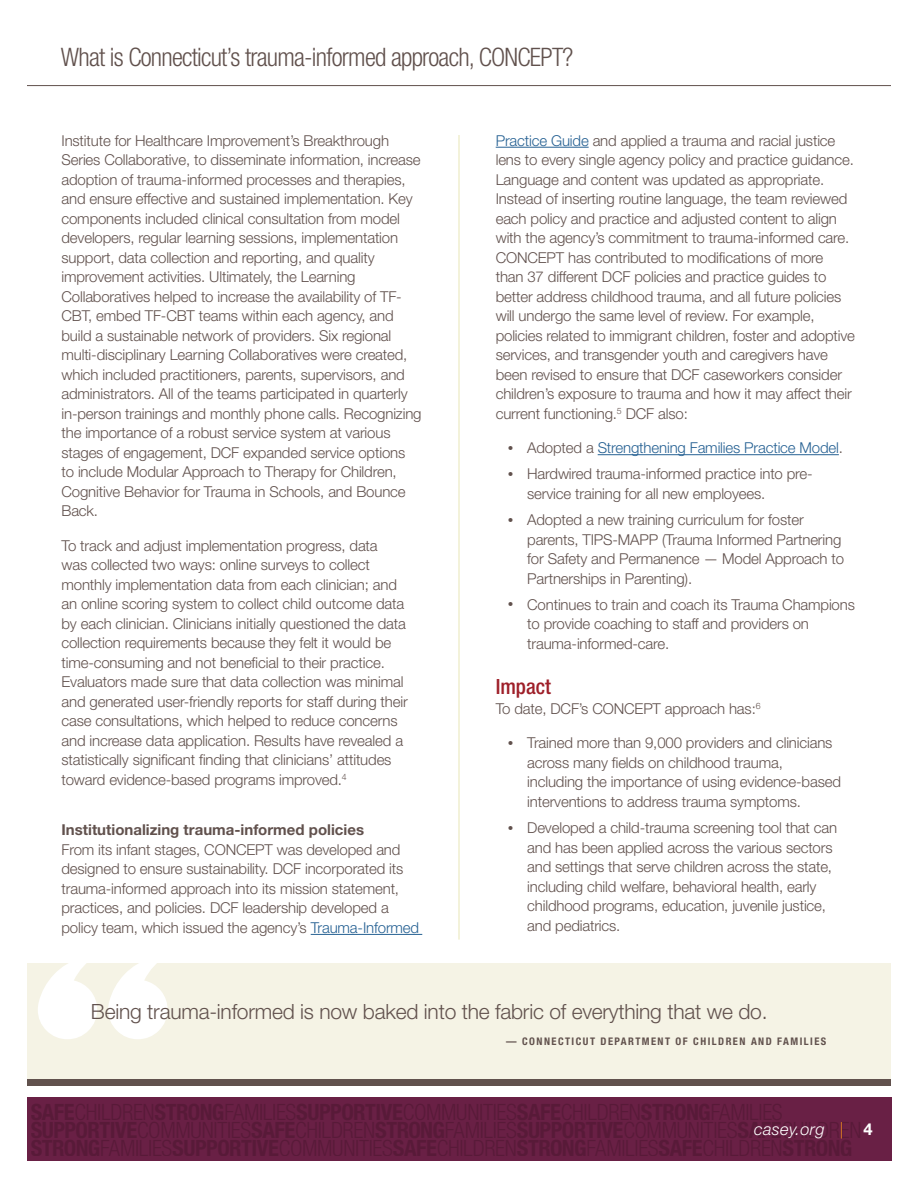
<style>
.page{position:relative;width:918px;height:1188px;background:#fff}
.page>*{position:absolute;margin:0;border:0;box-sizing:border-box;transform-origin:0 0}
.t1{font:300 condensed 25.5px "Helvetica Neue LT Std";letter-spacing:-.03em;color:#61514d}
.box_body{font:300 21px "Helvetica Neue LT Std";letter-spacing:-.01em;color:#61514d}
.Head_2{font:500 condensed 21px "Helvetica Neue LT Std";color:#9e1f29}
.t2{font:italic 300 16.5px "Helvetica Neue LT Std";letter-spacing:.02em;color:#fff}
.body{font:300 15px/19.5px "Helvetica Neue LT Std";letter-spacing:-.01em;color:#61514d}
.t3{font:300 15px "Helvetica Neue LT Std";letter-spacing:-.01em;color:#266193}
.Head_3{font:700 15px "Helvetica Neue LT Std";color:#61514d}
.body-2{font:700 condensed 10.5px "Helvetica Neue LT Std";letter-spacing:.14em;color:#61514d}
.s1{color:#266193}
.s2{font-size:11.25px;color:#61514d}
.s3{color:#61514d}
.s4{font-size:11.25px}
.s5{font-style:normal;color:#f18a21}
.s6{font-weight:700;font-style:normal}
</style>
<div class="page">
<div style="left:27px;top:1098px;width:864px;height:63px;background:#692045"></div>
<div style="left:27px;top:1079px;width:864px;height:7px;background:#61514d"></div>
<hr style="left:27px;top:85px;width:864px;height:1px;background:#61514d">
<hr style="left:459px;top:135px;width:1px;height:805px;background:#e9e7b7">
<hr style="left:311px;top:934px;width:111px;height:1px;background:#266193">
<hr style="left:496px;top:147px;width:93px;height:1px;background:#266193">
<hr style="left:598px;top:454px;width:241px;height:1px;background:#266193">
<div style="left:27px;top:963px;width:863px;height:116px;background:#f5f3e5"></div>
<svg style="left:38px;top:963px;width:130px;height:76px"></svg>
<h1 class="t1" style="left:61px;top:42px;width:514px">What is Connecticut’s trauma-informed approach, CONCEPT?</h1>
<p class="body" style="left:62px;top:130px;width:362px">Institute for Healthcare Improvement’s Breakthrough Series Collaborative, to disseminate information, increase adoption of trauma-informed processes and therapies, and ensure effective and sustained implementation. Key components included clinical consultation from model developers, regular learning sessions, implementation support, data collection and reporting, and quality improvement activities. Ultimately, the Learning Collaboratives helped to increase the availability of TF-CBT, embed TF-CBT teams within each agency, and build a sustainable network of providers. Six regional multi-disciplinary Learning Collaboratives were created, which included practitioners, parents, supervisors, and administrators. All of the teams participated in quarterly in-person trainings and monthly phone calls. Recognizing the importance of a robust service system at various stages of engagement, DCF expanded service options to include Modular Approach to Therapy for Children, Cognitive Behavior for Trauma in Schools, and Bounce Back.</p>
<p class="body" style="left:62px;top:535px;width:348px">To track and adjust implementation progress, data<br>was collected two ways: online surveys to collect monthly implementation data from each clinician; and an online scoring system to collect child outcome data by each clinician. Clinicians initially questioned the data collection requirements because they felt it would be time-consuming and not beneficial to their practice.<br>Evaluators made sure that data collection was minimal and generated user-friendly reports for staff during their case consultations, which helped to reduce concerns and increase data application. Results have revealed a statistically significant finding that clinicians’ attitudes toward evidence-based programs improved.<sup>4</sup></p>
<p class="Head_3" style="left:62px;top:821px;width:304px">Institutionalizing trauma-informed policies</p>
<p class="body" style="left:62px;top:840px;width:359px">From its infant stages, CONCEPT was developed and designed to ensure sustainability. DCF incorporated its trauma-informed approach into its mission statement, practices, and policies. DCF leadership developed a policy team, which issued the agency’s <span class="s1">Trauma-Informed</span></p>
<p class="body" style="left:496px;top:130px;width:361px"><span class="s1">Practice Guide</span> and applied a trauma and racial justice lens to every single agency policy and practice guidance.<br>Language and content was updated as appropriate.<br>Instead of inserting routine language, the team reviewed each policy and practice and adjusted content to align with the agency’s commitment to trauma-informed care.<br>CONCEPT has contributed to modifications of more<br>than 37 different DCF policies and practice guides to better address childhood trauma, and all future policies will undergo the same level of review. For example, policies related to immigrant children, foster and adoptive services, and transgender youth and caregivers have been revised to ensure that DCF caseworkers consider children’s exposure to trauma and how it may affect their current functioning.<sup>5</sup> DCF also:</p>
<p class="t3" style="left:508px;top:439px;width:337px"><span class="s2">•</span> <span class="s3">Adopted a</span> Strengthening Families Practice Model<span class="s3">.</span></p>
<p class="body" style="left:527px;top:464px;width:287px;text-indent:-20px"><span class="s4">•</span> Hardwired trauma-informed practice into pre&shy;service training for all new employees.</p>
<p class="body" style="left:527px;top:510px;width:318px;text-indent:-20px"><span class="s4">•</span> Adopted a new training curriculum for foster parents, TIPS-MAPP (Trauma Informed Partnering for Safety and Permanence — Model Approach to Partnerships in Parenting).</p>
<p class="body" style="left:527px;top:595px;width:329px;text-indent:-20px"><span class="s4">•</span> Continues to train and coach its Trauma Champions to provide coaching to staff and providers on trauma-informed-care.</p>
<p class="Head_2" style="left:496px;top:674px;width:57px">Impact</p>
<p class="body" style="left:496px;top:699px;width:266px">To date, DCF’s CONCEPT approach has:<sup>6</sup></p>
<p class="body" style="left:527px;top:733px;width:315px;text-indent:-20px"><span class="s4">•</span> Trained more than 9,000 providers and clinicians across many fields on childhood trauma, including the importance of using evidence-based interventions to address trauma symptoms.</p>
<p class="body" style="left:527px;top:818px;width:311px;text-indent:-20px"><span class="s4">•</span> Developed a child-trauma screening tool that can and has been applied across the various sectors and settings that serve children across the state, including child welfare, behavioral health, early childhood programs, education, juvenile justice, and pediatrics.</p>
<p class="box_body" style="left:91px;top:998px;width:678px">Being trauma-informed is now baked into the fabric of everything that we do.</p>
<p class="body-2" style="left:506px;top:1035px;width:322px">— CONNECTICUT DEPARTMENT OF CHILDREN AND FAMILIES</p>
<p class="t2" style="left:754px;top:1120px;width:120px">casey.org <span class="s5">|</span> <span class="s6">4</span></p>
</div>
